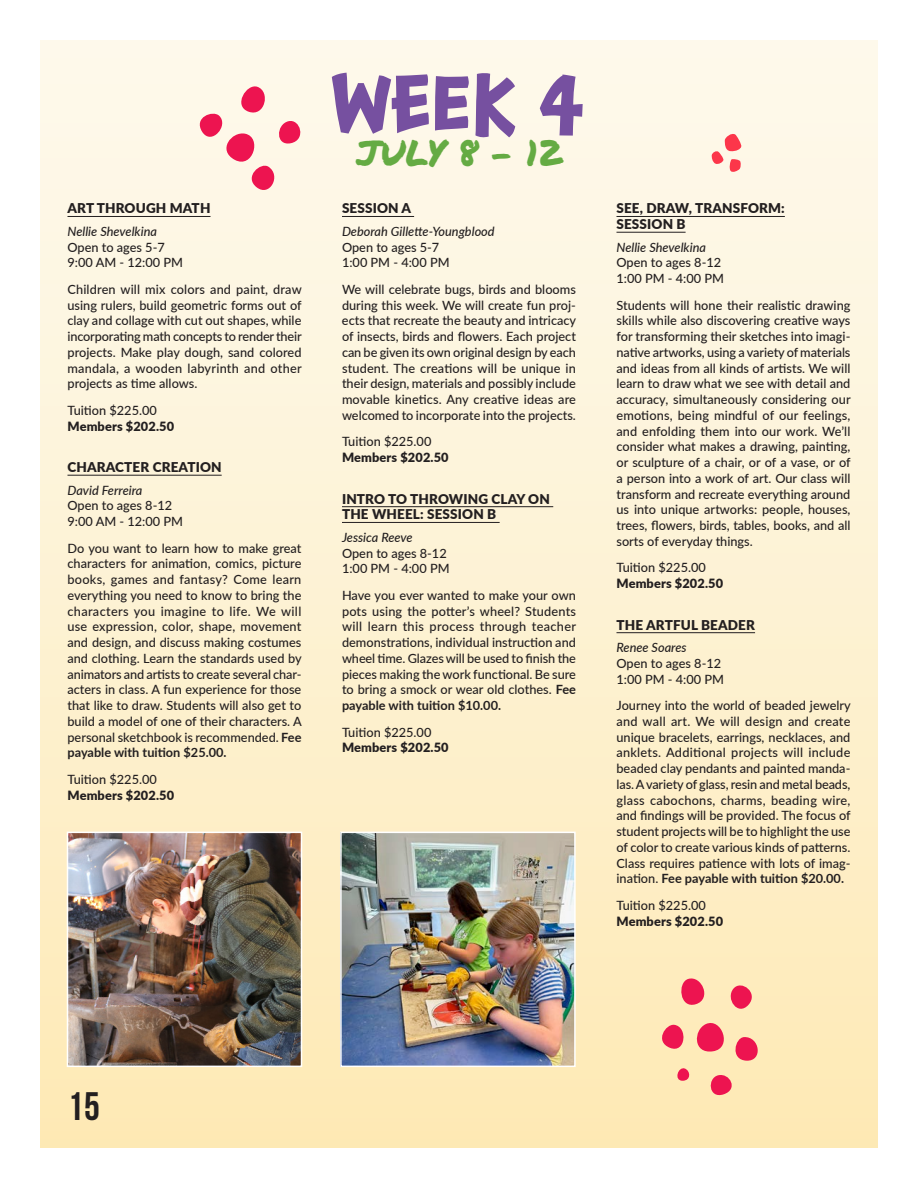
<style>
.page{position:relative;width:918px;height:1188px;background:#fff}
.page>*{position:absolute;margin:0;border:0;box-sizing:border-box;transform-origin:0 0}
.Week_24{font:700 78px "Chaloops";color:#7650a0}
.t1{font:700 39.75px "Bebas Neue";color:#231f20}
.Week_Dates_24{font:36px "Permanent Marker Pro";color:#65ab43}
.Class_Title{font:900 13.5px/15.8px "Lato";letter-spacing:.01em;color:#231f20}
.Class_Description{font:500 12.75px/15.8px "Lato";color:#231f20;text-align:justify}
.Class_DayTime{font:500 12.75px "Lato";color:#231f20}
.Class_Instructor{font:italic 500 12.75px "Lato";color:#231f20}
.Member_Price{font:900 12.75px "Lato";letter-spacing:.01em;color:#231f20}
.s1{font-weight:700}
</style>
<div class="page">
<div style="left:40px;top:40px;width:838px;height:1108px;background:linear-gradient(to bottom,#fdfaef,#feeab6)"></div>
<hr style="left:68px;top:216px;width:143px;height:1px;background:#231f20">
<hr style="left:68px;top:475px;width:154px;height:1px;background:#231f20">
<hr style="left:342px;top:216px;width:72px;height:1px;background:#231f20">
<hr style="left:342px;top:506px;width:211px;height:1px;background:#231f20">
<hr style="left:342px;top:522px;width:158px;height:1px;background:#231f20">
<hr style="left:616px;top:216px;width:169px;height:1px;background:#231f20">
<hr style="left:616px;top:232px;width:70px;height:1px;background:#231f20">
<hr style="left:616px;top:632px;width:139px;height:1px;background:#231f20">
<img style="left:343px;top:835px;width:230px;height:229px">
<div style="left:340px;top:832px;width:236px;height:235px;border:2px solid #fff"></div>
<img style="left:70px;top:835px;width:229px;height:229px">
<div style="left:67px;top:832px;width:235px;height:235px;border:2px solid #fff"></div>
<svg style="left:711px;top:132px;width:31px;height:41px"></svg>
<svg style="left:654px;top:975px;width:109px;height:124px;background:#fabfa4"></svg>
<svg style="left:193px;top:83px;width:114px;height:115px;background:#fbd0cd"></svg>
<p class="Class_Title" style="left:68px;top:200px;width:144px">ART THROUGH MATH</p>
<p class="Class_Instructor" style="left:68px;top:222px;width:91px">Nellie Shevelkina</p>
<p class="Class_DayTime" style="left:68px;top:238px;width:99px">Open to ages 5-7</p>
<p class="Class_DayTime" style="left:68px;top:254px;width:117px">9:00 AM - 12:00 PM</p>
<p class="Class_Description" style="left:68px;top:281px;width:236px">Children will mix colors and paint, draw using rulers, build geometric forms out of clay and collage with cut out shapes, while incorporating math concepts to render their projects. Make play dough, sand colored mandala, a wooden labyrinth and other projects as time allows.</p>
<p class="Class_Description" style="left:68px;top:402px;width:91px">Tuition $225.00</p>
<p class="Member_Price" style="left:68px;top:416px;width:108px">Members $202.50</p>
<p class="Class_Title" style="left:68px;top:459px;width:156px">CHARACTER CREATION</p>
<p class="Class_Instructor" style="left:68px;top:481px;width:76px">David Ferreira</p>
<p class="Class_DayTime" style="left:68px;top:497px;width:106px">Open to ages 8-12</p>
<p class="Class_DayTime" style="left:68px;top:512px;width:117px">9:00 AM - 12:00 PM</p>
<p class="Class_Description" style="left:67px;top:540px;width:236px">Do you want to learn how to make great characters for animation, comics, picture books, games and fantasy? Come learn everything you need to know to bring the characters you imagine to life. We will use expression, color, shape, movement and design, and discuss making costumes and clothing. Learn the standards used by animators and artists to create several char&shy;acters in class. A fun experience for those that like to draw. Students will also get to build a model of one of their characters. A personal sketchbook is recommended. <span class="s1">Fee payable with tuition $25.00.</span></p>
<p class="Class_Description" style="left:68px;top:771px;width:91px">Tuition $225.00</p>
<p class="Member_Price" style="left:68px;top:785px;width:108px">Members $202.50</p>
<p class="Week_24" style="left:332px;top:38px;width:255px">WEEK 4</p>
<p class="Week_Dates_24" style="left:357px;top:126px;width:206px">JULY 8 - 12</p>
<p class="Class_Title" style="left:342px;top:200px;width:71px">SESSION A</p>
<p class="Class_Instructor" style="left:342px;top:222px;width:154px">Deborah Gillette-Youngblood</p>
<p class="Class_DayTime" style="left:342px;top:238px;width:99px">Open to ages 5-7</p>
<p class="Class_DayTime" style="left:342px;top:254px;width:109px">1:00 PM - 4:00 PM</p>
<p class="Class_Description" style="left:342px;top:281px;width:236px">We will celebrate bugs, birds and blooms during this week. We will create fun proj&shy;ects that recreate the beauty and intricacy of insects, birds and flowers. Each project can be given its own original design by each student. The creations will be unique in their design, materials and possibly include movable kinetics. Any creative ideas are welcomed to incorporate into the projects.</p>
<p class="Class_Description" style="left:342px;top:433px;width:91px">Tuition $225.00</p>
<p class="Member_Price" style="left:342px;top:448px;width:108px">Members $202.50</p>
<p class="Class_Title" style="left:342px;top:490px;width:209px">INTRO TO THROWING CLAY ON<br>THE WHEEL: SESSION B</p>
<p class="Class_Instructor" style="left:342px;top:528px;width:72px">Jessica Reeve</p>
<p class="Class_DayTime" style="left:342px;top:544px;width:106px">Open to ages 8-12</p>
<p class="Class_DayTime" style="left:342px;top:560px;width:109px">1:00 PM - 4:00 PM</p>
<p class="Class_Description" style="left:342px;top:587px;width:236px">Have you ever wanted to make your own pots using the potter’s wheel? Students will learn this process through teacher demonstrations, individual instruction and wheel time. Glazes will be used to finish the pieces making the work functional. Be sure to bring a smock or wear old clothes. <span class="s1">Fee payable with tuition $10.00.</span></p>
<p class="Class_Description" style="left:342px;top:724px;width:91px">Tuition $225.00</p>
<p class="Member_Price" style="left:342px;top:738px;width:108px">Members $202.50</p>
<p class="Class_Title" style="left:616px;top:200px;width:170px">SEE, DRAW, TRANSFORM:<br>SESSION B</p>
<p class="Class_Instructor" style="left:616px;top:238px;width:91px">Nellie Shevelkina</p>
<p class="Class_DayTime" style="left:616px;top:254px;width:106px">Open to ages 8-12</p>
<p class="Class_DayTime" style="left:616px;top:269px;width:109px">1:00 PM - 4:00 PM</p>
<p class="Class_Description" style="left:616px;top:297px;width:236px">Students will hone their realistic drawing skills while also discovering creative ways for transforming their sketches into imagi&shy;native artworks, using a variety of materials and ideas from all kinds of artists. We will learn to draw what we see with detail and accuracy, simultaneously considering our emotions, being mindful of our feelings, and enfolding them into our work. We’ll consider what makes a drawing, painting, or sculpture of a chair, or of a vase, or of a person into a work of art. Our class will transform and recreate everything around us into unique artworks: people, houses, trees, flowers, birds, tables, books, and all sorts of everyday things.</p>
<p class="Class_Description" style="left:616px;top:559px;width:91px">Tuition $225.00</p>
<p class="Member_Price" style="left:616px;top:574px;width:108px">Members $202.50</p>
<p class="Class_Title" style="left:616px;top:616px;width:140px">THE ARTFUL BEADER</p>
<p class="Class_Instructor" style="left:616px;top:638px;width:72px">Renee Soares</p>
<p class="Class_DayTime" style="left:616px;top:654px;width:106px">Open to ages 8-12</p>
<p class="Class_DayTime" style="left:616px;top:670px;width:109px">1:00 PM - 4:00 PM</p>
<p class="Class_Description" style="left:616px;top:697px;width:236px">Journey into the world of beaded jewelry and wall art. We will design and create unique bracelets, earrings, necklaces, and anklets. Additional projects will include beaded clay pendants and painted manda&shy;las. A variety of glass, resin and metal beads, glass cabochons, charms, beading wire, and findings will be provided. The focus of student projects will be to highlight the use of color to create various kinds of patterns.<br>Class requires patience with lots of imag&shy;ination. <span class="s1">Fee payable with tuition $20.00.</span></p>
<p class="Class_Description" style="left:616px;top:897px;width:91px">Tuition $225.00</p>
<p class="Member_Price" style="left:616px;top:911px;width:108px">Members $202.50</p>
<h2 class="t1" style="left:68px;top:1085px;width:34px">15</h2>
</div>
